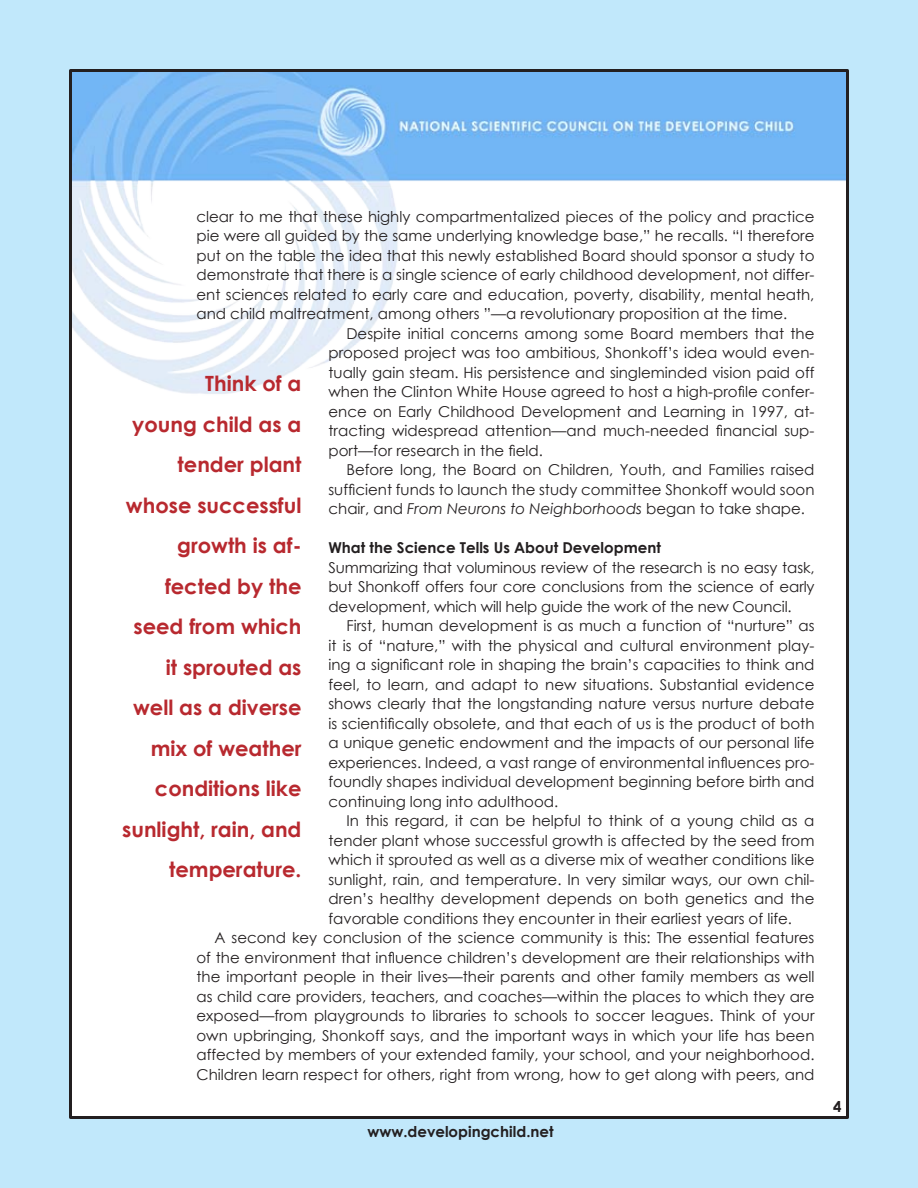
<style>
.page{position:relative;width:918px;height:1188px;background:#c1e8fb}
.page>*{position:absolute;margin:0;border:0;box-sizing:border-box;transform-origin:0 0}
.t1{font:700 21px/40.5px "Century Gothic";color:#b8292f;text-align:right}
.t2{font:15px/19.5px "Century Gothic";color:#231f20;text-align:justify}
.t3{font:700 15px "Century Gothic";color:#231f20}
.s1{font-style:italic}
</style>
<div class="page">
<div style="left:70px;top:70px;width:778px;height:1048px;background:#fff"></div>
<img style="left:73px;top:73px;width:772px;height:321px">
<p class="t2" style="left:196px;top:206px;width:619px">clear to me that these highly compartmentalized pieces of the policy and practice</p>
<p class="t2" style="left:196px;top:226px;width:620px">pie were all guided by the same underlying knowledge base,” he recalls. “I therefore</p>
<p class="t2" style="left:196px;top:245px;width:620px">put on the table the idea that this newly established Board should sponsor a study to</p>
<p class="t2" style="left:196px;top:265px;width:619px">demonstrate that there is a single science of early childhood development, not differ-</p>
<p class="t2" style="left:196px;top:284px;width:619px">ent sciences related to early care and education, poverty, disability, mental heath,</p>
<p class="t2" style="left:196px;top:304px;width:592px">and child maltreatment, among others ”—a revolutionary proposition at the time.</p>
<p class="t2" style="left:346px;top:323px;width:470px">Despite initial concerns among some Board members that the</p>
<p class="t2" style="left:328px;top:343px;width:487px">proposed project was too ambitious, Shonkoff’s idea would even-</p>
<p class="t2" style="left:328px;top:362px;width:487px">tually gain steam. His persistence and singleminded vision paid off</p>
<p class="t2" style="left:328px;top:382px;width:487px">when the Clinton White House agreed to host a high-profile confer-</p>
<p class="t2" style="left:328px;top:401px;width:487px">ence on Early Childhood Development and Learning in 1997, at-</p>
<p class="t2" style="left:328px;top:421px;width:487px">tracting widespread attention—and much-needed financial sup-</p>
<p class="t2" style="left:328px;top:440px;width:216px">port—for research in the field.</p>
<p class="t2" style="left:346px;top:460px;width:470px">Before long, the Board on Children, Youth, and Families raised</p>
<p class="t2" style="left:328px;top:479px;width:487px">sufficient funds to launch the study committee Shonkoff would soon</p>
<p class="t2" style="left:328px;top:499px;width:478px">chair, and <span class="s1">From Neurons to Neighborhoods</span> began to take shape.</p>
<p class="t3" style="left:328px;top:537px;width:334px">What the Science Tells Us About Development</p>
<p class="t2" style="left:328px;top:557px;width:488px">Summarizing that voluminous review of the research is no easy task, but Shonkoff offers four core conclusions from the science of early development, which will help guide the work of the new Council.</p>
<p class="t2" style="left:328px;top:616px;width:488px;text-indent:18px">First, human development is as much a function of “nurture” as it is of “nature,” with the physical and cultural environment play&shy;ing a significant role in shaping the brain’s capacities to think and feel, to learn, and adapt to new situations. Substantial evidence shows clearly that the longstanding nature versus nurture debate is scientifically obsolete, and that each of us is the product of both a unique genetic endowment and the impacts of our personal life experiences. Indeed, a vast range of environmental influences pro&shy;foundly shapes individual development beginning before birth and continuing long into adulthood.</p>
<p class="t2" style="left:346px;top:811px;width:470px">In this regard, it can be helpful to think of a young child as a</p>
<p class="t2" style="left:328px;top:830px;width:488px">tender plant whose successful growth is affected by the seed from</p>
<p class="t2" style="left:328px;top:850px;width:488px">which it sprouted as well as a diverse mix of weather conditions like</p>
<p class="t2" style="left:328px;top:869px;width:487px">sunlight, rain, and temperature. In very similar ways, our own chil-</p>
<p class="t2" style="left:328px;top:889px;width:487px">dren’s healthy development depends on both genetics and the</p>
<p class="t2" style="left:328px;top:908px;width:465px">favorable conditions they encounter in their earliest years of life.</p>
<p class="t2" style="left:214px;top:928px;width:601px">A second key conclusion of the science community is this: The essential features</p>
<p class="t2" style="left:196px;top:947px;width:620px">of the environment that influence children’s development are their relationships with</p>
<p class="t2" style="left:196px;top:967px;width:619px">the important people in their lives—their parents and other family members as well</p>
<p class="t2" style="left:196px;top:986px;width:620px">as child care providers, teachers, and coaches—within the places to which they are</p>
<p class="t2" style="left:196px;top:1006px;width:620px">exposed—from playgrounds to libraries to schools to soccer leagues. Think of your</p>
<p class="t2" style="left:196px;top:1025px;width:620px">own upbringing, Shonkoff says, and the important ways in which your life has been</p>
<p class="t2" style="left:196px;top:1045px;width:620px">affected by members of your extended family, your school, and your neighborhood.</p>
<p class="t2" style="left:196px;top:1064px;width:619px">Children learn respect for others, right from wrong, how to get along with peers, and</p>
<h1 class="t1" style="left:122px;top:362px;width:181px">Think of a<br>young child as a tender plant whose successful growth is af&shy;fected by the seed from which it sprouted as well as a diverse mix of weather conditions like sunlight, rain, and temperature.</h1>
<p class="t3" style="left:367px;top:1121px;width:188px">www.developingchild.net</p>
</div>
